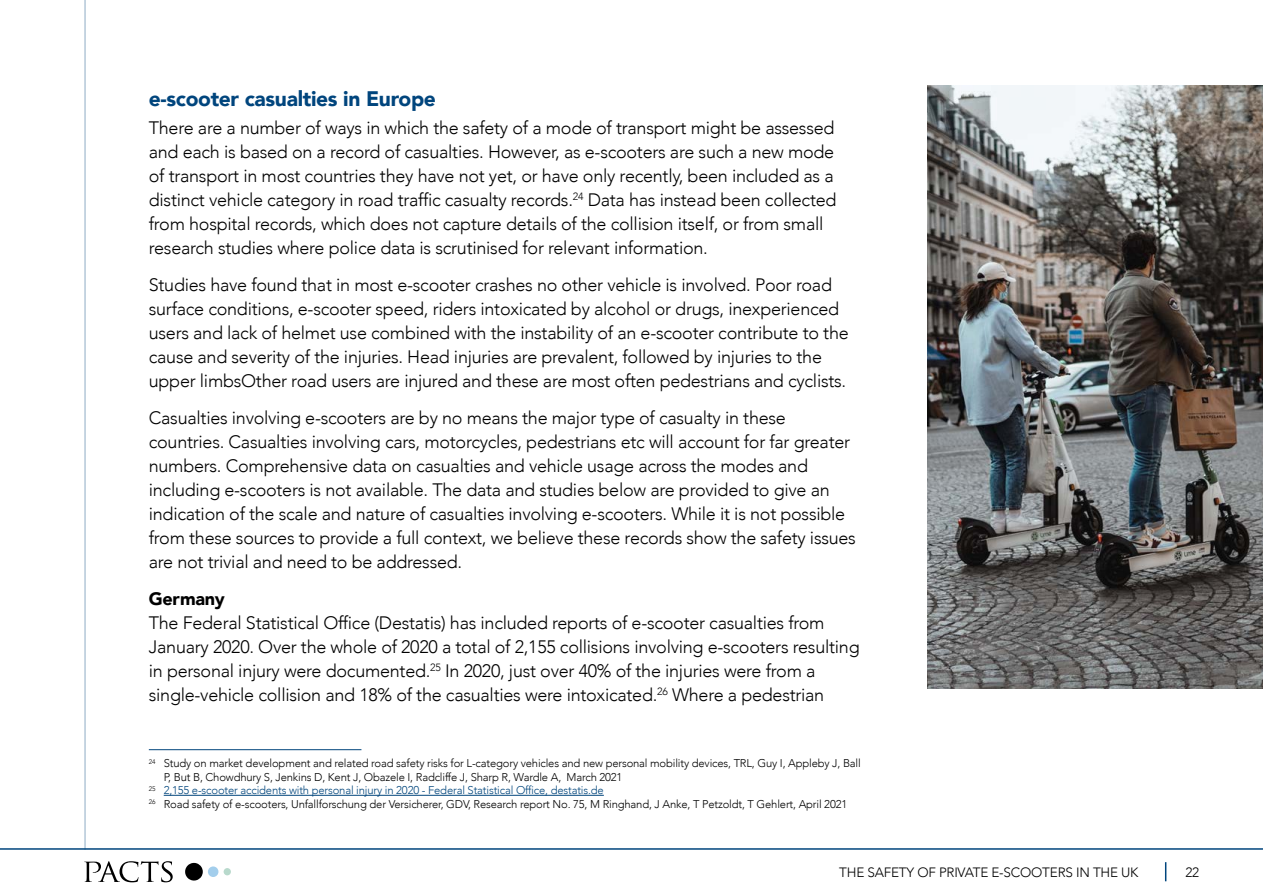
<style>
.page{position:relative;width:1263px;height:893px;background:#fff}
.page>*{position:absolute;margin:0;border:0;box-sizing:border-box;transform-origin:0 0}
.H2_Sub_head{font:900 21px "Avenir";letter-spacing:-.015em;color:#00457d}
.P_Body_copy{font:300 18px/24px "Avenir";letter-spacing:-.015em;color:#000}
.P_Body_copy-2{font:900 18px "Avenir";letter-spacing:-.015em;color:#000}
.t1{font:300 13.5px "Avenir";letter-spacing:-.015em;color:#000}
.H6_Footnote{font:300 11.25px/13.5px "Avenir";letter-spacing:-.015em;color:#000}
.H6_Footnote-2{font:300 11.25px "Avenir";letter-spacing:-.015em;color:#00457c}
</style>
<div class="page">
<hr style="left:149px;top:749px;width:212px;height:1px;background:#00457d">
<hr style="left:164px;top:795px;width:440px;height:1px;background:#00457c">
<img style="left:927px;top:85px;width:336px;height:604px">
<svg style="left:1165px;top:862px;width:1px;height:19px"></svg>
<div style="left:208px;top:866px;width:10px;height:11px;background:#a3ceec;border-radius:50%"></div>
<div style="left:224px;top:868px;width:7px;height:7px;background:#b8d9cc;border-radius:50%"></div>
<svg style="left:185px;top:863px;width:18px;height:17px"></svg>
<svg style="left:84px;top:861px;width:89px;height:21px"></svg>
<hr style="left:84px;top:0;width:2px;height:850px;background:#b3c7d8">
<hr style="left:0;top:848px;width:1263px;height:2px;background:#00457d">
<h2 class="H2_Sub_head" style="left:149px;top:81px;width:289px">e-scooter casualties in Europe</h2>
<p class="P_Body_copy" style="left:149px;top:116px;width:689px">There are a number of ways in which the safety of a mode of transport might be assessed and each is based on a record of casualties. However, as e-scooters are such a new mode of transport in most countries they have not yet, or have only recently, been included as a distinct vehicle category in road traffic casualty records.<sup>24</sup> Data has instead been collected from hospital records, which does not capture details of the collision itself, or from small research studies where police data is scrutinised for relevant information.</p>
<p class="P_Body_copy" style="left:149px;top:273px;width:701px">Studies have found that in most e-scooter crashes no other vehicle is involved. Poor road surface conditions, e-scooter speed, riders intoxicated by alcohol or drugs, inexperienced users and lack of helmet use combined with the instability of an e-scooter contribute to the cause and severity of the injuries. Head injuries are prevalent, followed by injuries to the upper limbsOther road users are injured and these are most often pedestrians and cyclists.</p>
<p class="P_Body_copy" style="left:149px;top:406px;width:709px">Casualties involving e-scooters are by no means the major type of casualty in these countries. Casualties involving cars, motorcycles, pedestrians etc will account for far greater numbers. Comprehensive data on casualties and vehicle usage across the modes and including e-scooters is not available. The data and studies below are provided to give an indication of the scale and nature of casualties involving e-scooters. While it is not possible from these sources to provide a full context, we believe these records show the safety issues are not trivial and need to be addressed.</p>
<p class="P_Body_copy-2" style="left:149px;top:583px;width:78px">Germany</p>
<p class="P_Body_copy" style="left:149px;top:610px;width:712px">The Federal Statistical Office (Destatis) has included reports of e-scooter casualties from January 2020. Over the whole of 2020 a total of 2,155 collisions involving e-scooters resulting in personal injury were documented.<sup>25</sup> In 2020, just over 40% of the injuries were from a single-vehicle collision and 18% of the casualties were intoxicated.<sup>26</sup> Where a pedestrian</p>
<h6 class="H6_Footnote" style="left:164px;top:757px;width:699px;text-indent:-15px"><sup>24</sup> Study on market development and related road safety risks for L-category vehicles and new personal mobility devices, TRL, Guy I, Appleby J, Ball<br>P, But B, Chowdhury S, Jenkins D, Kent J, Obazele I, Radcliffe J, Sharp R, Wardle A, March 2021</h6>
<h6 class="H6_Footnote-2" style="left:149px;top:784px;width:456px"><sup>25</sup> 2,155 e-scooter accidents with personal injury in 2020 - Federal Statistical Office, destatis.de</h6>
<h6 class="H6_Footnote" style="left:149px;top:797px;width:700px"><sup>26</sup> Road safety of e-scooters, Unfallforschung der Versicherer, GDV, Research report No. 75, M Ringhand, J Anke, T Petzoldt, T Gehlert, April 2021</h6>
<p class="t1" style="left:839px;top:864px;width:301px">THE SAFETY OF PRIVATE E-SCOOTERS IN THE UK</p>
<p class="t1" style="left:1185px;top:864px;width:15px">22</p>
</div>
